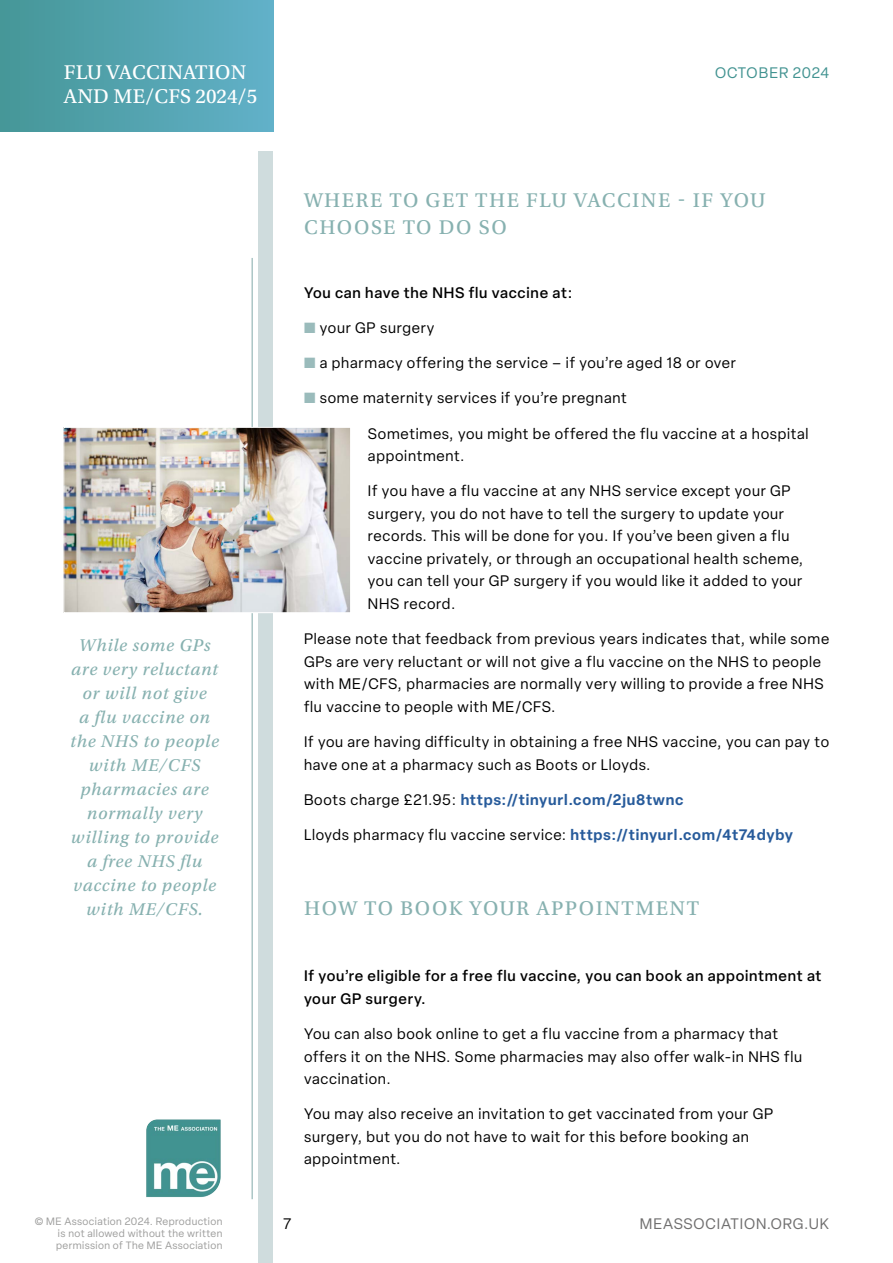
<style>
.page{position:relative;width:893px;height:1263px;background:#fff}
.page>*{position:absolute;margin:0;border:0;box-sizing:border-box;transform-origin:0 0}
.t1{font:21px/27px "Utopia Std Capt";letter-spacing:.07em;color:#87b1b0}
.t2{font:21px "Utopia Std Capt";letter-spacing:.01em;color:#fff}
.t3{font:18px/24px "Utopia Std Capt It";letter-spacing:.04em;color:#87b1b0;text-align:center}
.t4{font:15px/22.5px "Elza";letter-spacing:.05em;color:#000}
.t5{font:500 15px/22.5px "Elza";letter-spacing:.05em;color:#000}
.t6{font:600 15px "Elza";letter-spacing:.05em;color:#275b9b}
.t7{font:15px "Elza";letter-spacing:.06em;color:#706f6f}
.t8{font:15px "Elza";letter-spacing:.05em;color:#429391}
.t9{font:10.5px/12px "Elza";letter-spacing:.04em;color:#9d9d9c}
.s1{color:#9abbbb}
.s2{font-weight:400;color:#000}
.s3{font-weight:600;color:#275b9b}
</style>
<div class="page">
<div style="left:0;top:0;width:273px;height:132px;background:linear-gradient(to right,#469697,#62b1c9)"></div>
<svg style="left:146px;top:1119px;width:75px;height:79px;background:#67a7a5"></svg>
<div style="left:258px;top:152px;width:15px;height:1111px;background:#cfdcdd"></div>
<hr style="left:251px;top:258px;width:2px;height:941px;background:#acc6c6">
<img style="left:65px;top:429px;width:284px;height:182px">
<div style="left:63px;top:427px;width:288px;height:186px;border:1px solid #fff"></div>
<h1 class="t2" style="left:64px;top:61px;width:184px">FLU VACCINATION</h1>
<p class="t8" style="left:715px;top:63px;width:116px">OCTOBER 2024</p>
<h1 class="t2" style="left:64px;top:85px;width:195px">AND ME/CFS 2024/5</h1>
<p class="t3" style="left:70px;top:633px;width:150px">While some GPs are very reluctant or will not give<br>a flu vaccine on the NHS to people with ME/CFS pharmacies are normally very willing to provide a free NHS flu vaccine to people with ME/CFS.</p>
<h1 class="t1" style="left:304px;top:187px;width:463px">WHERE TO GET THE FLU VACCINE - IF YOU<br>CHOOSE TO DO SO</h1>
<p class="t5" style="left:304px;top:281px;width:270px">You can have the NHS flu vaccine at:</p>
<p class="t4" style="left:304px;top:316px;width:132px"><span class="s1">■</span> your GP surgery</p>
<p class="t4" style="left:304px;top:352px;width:433px"><span class="s1">■</span> a pharmacy offering the service – if you’re aged 18 or over</p>
<p class="t4" style="left:304px;top:387px;width:324px"><span class="s1">■</span> some maternity services if you’re pregnant</p>
<p class="t4" style="left:368px;top:422px;width:442px">Sometimes, you might be offered the flu vaccine at a hospital appointment.</p>
<p class="t4" style="left:368px;top:480px;width:437px">If you have a flu vaccine at any NHS service except your GP surgery, you do not have to tell the surgery to update your records. This will be done for you. If you’ve been given a flu vaccine privately, or through an occupational health scheme, you can tell your GP surgery if you would like it added to your NHS record.</p>
<p class="t4" style="left:304px;top:628px;width:527px">Please note that feedback from previous years indicates that, while some GPs are very reluctant or will not give a flu vaccine on the NHS to people with ME/CFS, pharmacies are normally very willing to provide a free NHS flu vaccine to people with ME/CFS.</p>
<p class="t4" style="left:304px;top:730px;width:527px">If you are having difficulty in obtaining a free NHS vaccine, you can pay to have one at a pharmacy such as Boots or Lloyds.</p>
<p class="t6" style="left:304px;top:789px;width:381px"><span class="s2">Boots charge £21.95:</span> https://tinyurl.com/2ju8twnc</p>
<p class="t4" style="left:304px;top:823px;width:490px">Lloyds pharmacy flu vaccine service: <span class="s3">https://tinyurl.com/4t74dyby</span></p>
<h1 class="t1" style="left:304px;top:895px;width:397px">HOW TO BOOK YOUR APPOINTMENT</h1>
<p class="t5" style="left:304px;top:965px;width:519px">If you’re eligible for a free flu vaccine, you can book an appointment at your GP surgery.</p>
<p class="t4" style="left:304px;top:1022px;width:500px">You can also book online to get a flu vaccine from a pharmacy that offers it on the NHS. Some pharmacies may also offer walk-in NHS flu vaccination.</p>
<p class="t4" style="left:304px;top:1103px;width:471px">You may also receive an invitation to get vaccinated from your GP surgery, but you do not have to wait for this before booking an appointment.</p>
<p class="t9" style="left:35px;top:1215px;width:189px">© ME Association 2024. Reproduction</p>
<p class="t4" style="left:283px;top:1212px;width:10px">7</p>
<p class="t7" style="left:640px;top:1214px;width:191px">MEASSOCIATION.ORG.UK</p>
<p class="t9" style="left:56px;top:1227px;width:168px">is not allowed without the written permission of The ME Association</p>
</div>
